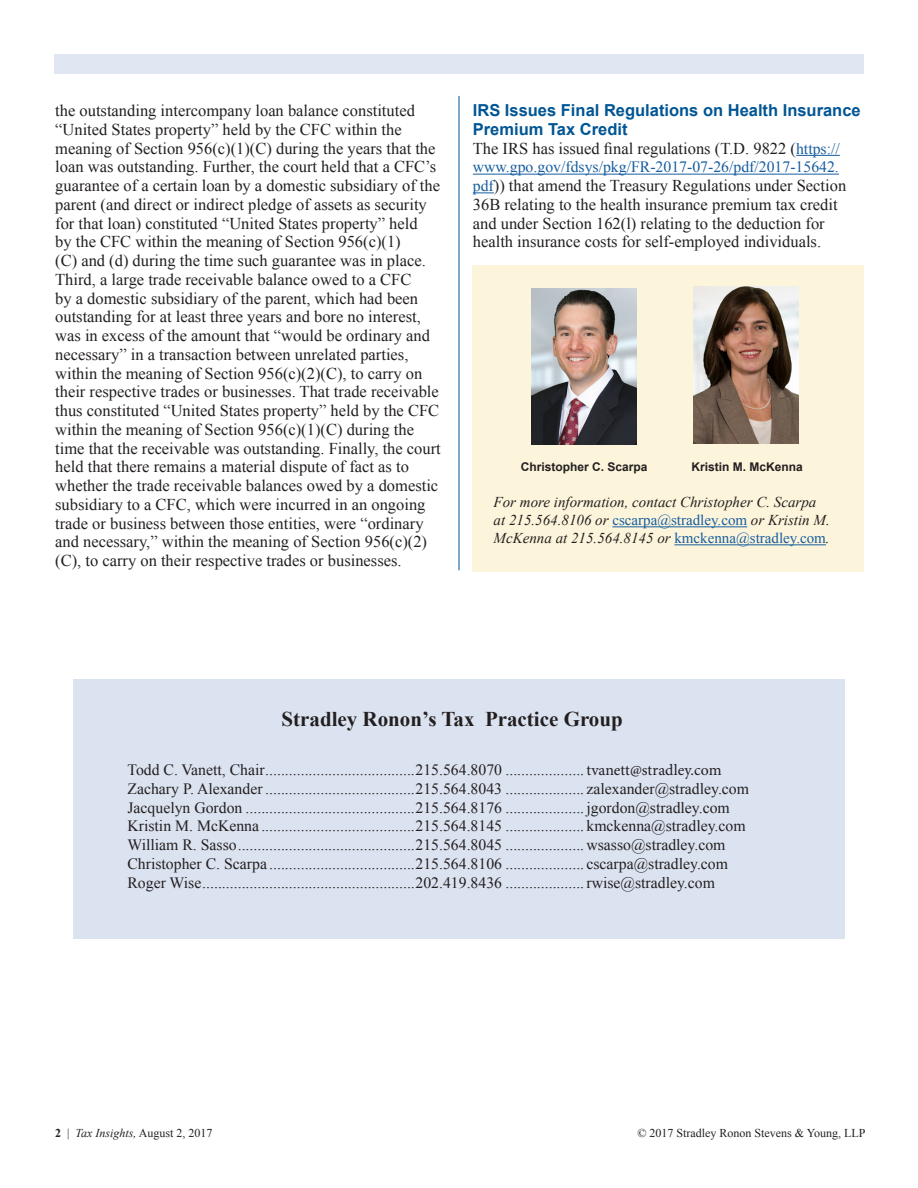
<style>
.page{position:relative;width:918px;height:1188px;background:#fff}
.page>*{position:absolute;margin:0;border:0;box-sizing:border-box;transform-origin:0 0}
.t1{font:700 21px "Times New Roman";color:#231f20}
.t2{font:16.5px/18.8px "Times New Roman";color:#231f20}
.t3{font:700 16.5px/18.8px "Arial";color:#005594}
.t4{font:15.75px "Times New Roman";color:#231f20}
.t5{font:15.75px "Times New Roman";color:#175d9e}
.t6{font:italic 15px/18px "Times New Roman";color:#231f20}
.t7{font:12px "Times New Roman";color:#231f20}
.t8{font:700 12px "Arial";color:#231f20}
.s1{font-size:15.75px;color:#175d9e}
.s2{font-style:normal;color:#175d9e}
.s3{font-family:"Minion Pro"}
.s4{font-weight:700}
.s5{font-style:italic}
</style>
<div class="page">
<div style="left:54px;top:54px;width:810px;height:19px;background:#e0e6f2"></div>
<hr style="left:796px;top:155px;width:44px;height:1px;background:#175d9e">
<hr style="left:473px;top:174px;width:366px;height:1px;background:#175d9e">
<svg style="left:473px;top:192px;width:21px;height:1px"></svg>
<hr style="left:459px;top:96px;width:1px;height:474px;background:#005594">
<div style="left:73px;top:679px;width:771px;height:260px;background:#dce3f0"></div>
<div style="left:472px;top:265px;width:392px;height:307px;background:#fcf5db"></div>
<hr style="left:612px;top:526px;width:135px;height:1px;background:#175d9e">
<hr style="left:674px;top:544px;width:152px;height:1px;background:#175d9e">
<img style="left:694px;top:287px;width:104px;height:156px">
<img style="left:532px;top:288px;width:104px;height:157px">
<p class="t2" style="left:55px;top:101px;width:387px">the outstanding intercompany loan balance constituted “United States property” held by the CFC within the meaning of Section 956(c)(1)(C) during the years that the loan was outstanding. Further, the court held that a CFC’s guarantee of a certain loan by a domestic subsidiary of the parent (and direct or indirect pledge of assets as security for that loan) constituted “United States property” held<br>by the CFC within the meaning of Section 956(c)(1)<br>(C) and (d) during the time such guarantee was in place.<br>Third, a large trade receivable balance owed to a CFC<br>by a domestic subsidiary of the parent, which had been outstanding for at least three years and bore no interest, was in excess of the amount that “would be ordinary and necessary” in a transaction between unrelated parties, within the meaning of Section 956(c)(2)(C), to carry on their respective trades or businesses. That trade receivable thus constituted “United States property” held by the CFC within the meaning of Section 956(c)(1)(C) during the time that the receivable was outstanding. Finally, the court held that there remains a material dispute of fact as to whether the trade receivable balances owed by a domestic subsidiary to a CFC, which were incurred in an ongoing trade or business between those entities, were “ordinary and necessary,” within the meaning of Section 956(c)(2) (C), to carry on their respective trades or businesses.</p>
<p class="t3" style="left:473px;top:101px;width:389px">IRS Issues Final Regulations on Health Insurance<br>Premium Tax Credit</p>
<p class="t2" style="left:473px;top:139px;width:369px">The IRS has issued final regulations (T.D. 9822 (<span class="s1">https://</span></p>
<p class="t5" style="left:473px;top:157px;width:368px">www.gpo.gov/fdsys/pkg/FR-2017-07-26/pdf/2017-15642.</p>
<p class="t2" style="left:473px;top:176px;width:375px"><span class="s1">pdf</span>)) that amend the Treasury Regulations under Section 36B relating to the health insurance premium tax credit and under Section 162(l) relating to the deduction for health insurance costs for self-employed individuals.</p>
<p class="t8" style="left:521px;top:459px;width:128px">Christopher C. Scarpa</p>
<p class="t8" style="left:692px;top:459px;width:113px">Kristin M. McKenna</p>
<p class="t6" style="left:494px;top:493px;width:338px">For more information, contact Christopher C. Scarpa at 215.564.8106 or <span class="s2">cscarpa@stradley.com</span> or Kristin M.<br>McKenna at 215.564.8145 or <span class="s2">kmckenna@stradley.com</span>.</p>
<p class="t1" style="left:282px;top:704px;width:343px">Stradley Ronon’s Tax Practice Group</p>
<p class="t4" style="left:127px;top:759px;width:596px">Todd C. Vanett, Chair......................................215.564.8070 ....................<span class="s3">tvanett@stradley.com</span></p>
<p class="t4" style="left:127px;top:778px;width:623px">Zachary P. Alexander ......................................215.564.8043 .................... zalexander@stradley.com</p>
<p class="t4" style="left:127px;top:797px;width:604px">Jacquelyn Gordon ...........................................215.564.8176 .................... jgordon@stradley.com</p>
<p class="t4" style="left:127px;top:815px;width:620px">Kristin M. McKenna .......................................215.564.8145 .................... kmckenna@stradley.com</p>
<p class="t4" style="left:127px;top:834px;width:600px">William R. Sasso.............................................215.564.8045 ....................wsasso@stradley.com</p>
<p class="t4" style="left:127px;top:853px;width:602px">Christopher C. Scarpa .....................................215.564.8106 .................... cscarpa@stradley.com</p>
<p class="t4" style="left:127px;top:872px;width:589px">Roger Wise......................................................202.419.8436 ....................rwise@stradley.com</p>
<p class="t7" style="left:55px;top:1125px;width:159px"><span class="s4">2</span> | <span class="s5">Tax Insights,</span> August 2, 2017</p>
<p class="t7" style="left:637px;top:1125px;width:230px">© 2017 Stradley Ronon Stevens &amp; Young, LLP</p>
</div>
